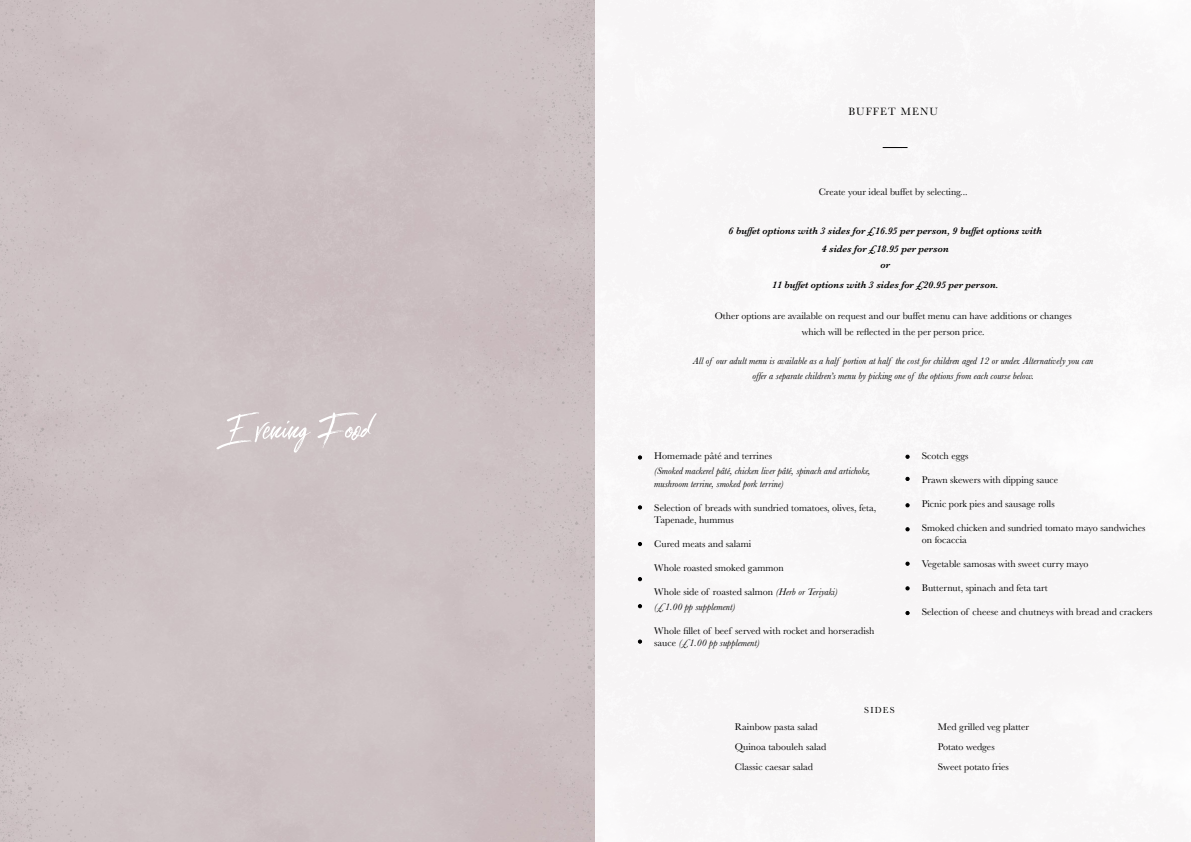
<style>
.page{position:relative;width:1191px;height:842px;background:#fff}
.page>*{position:absolute;margin:0;border:0;box-sizing:border-box;transform-origin:0 0}
.t1{font:50px "Connoisseurs";color:#fff}
.t2{font:11px "Baskerville";letter-spacing:.1em;color:#000}
.t3{font:10px/20px "Baskerville";color:#000}
.t4{font:italic 9.9px/15px "Baskerville";color:#000;text-align:center}
.t5{font:9.9px/16px "Baskerville";color:#000;text-align:center}
.t6{font:italic 600 9.9px/18px "Baskerville";color:#000;text-align:center}
.t7{font:9.1px "Baskerville";letter-spacing:.13em;color:#000}
.s1{font-style:italic;font-size:9.9px}
.s2{font-style:normal;font-size:10px}
</style>
<div class="page">
<img style="left:0;top:0;width:1184px;height:842px">
<svg style="left:882px;top:147px;width:25px;height:1px"></svg>
<svg style="left:638px;top:455px;width:4px;height:5px"></svg>
<svg style="left:638px;top:505px;width:4px;height:4px"></svg>
<svg style="left:638px;top:542px;width:4px;height:4px"></svg>
<svg style="left:638px;top:577px;width:4px;height:4px"></svg>
<svg style="left:638px;top:604px;width:4px;height:4px"></svg>
<svg style="left:638px;top:639px;width:4px;height:5px"></svg>
<svg style="left:905px;top:455px;width:4px;height:4px"></svg>
<svg style="left:905px;top:477px;width:4px;height:4px"></svg>
<svg style="left:905px;top:503px;width:4px;height:4px"></svg>
<svg style="left:905px;top:527px;width:4px;height:4px"></svg>
<svg style="left:905px;top:562px;width:4px;height:4px"></svg>
<svg style="left:905px;top:586px;width:4px;height:4px"></svg>
<svg style="left:905px;top:611px;width:4px;height:4px"></svg>
<h1 class="t1" style="left:224px;top:390px;width:149px">E vening Food</h1>
<p class="t2" style="left:848px;top:105px;width:91px">BUFFET MENU</p>
<p class="t5" style="left:819px;top:184px;width:150px">Create your ideal buffet by selecting...</p>
<p class="t6" style="left:728px;top:222px;width:315px">6 buffet options with 3 sides for £16.95 per person, 9 buffet options with<br>4 sides for £18.95 per person</p>
<p class="t6" style="left:772px;top:255px;width:228px;line-height:20px">or<br>11 buffet options with 3 sides for £20.95 per person.</p>
<p class="t5" style="left:714px;top:308px;width:358px">Other options are available on request and our buffet menu can have additions or changes which will be reflected in the per person price.</p>
<p class="t4" style="left:693px;top:354px;width:402px">All of our adult menu is available as a half portion at half the cost for children aged 12 or under. Alternatively you can offer a separate children’s menu by picking one of the options from each course below.</p>
<p class="t3" style="left:654px;top:446px;width:119px">Homemade pâté and terrines</p>
<p class="t4" style="left:654px;top:464px;width:218px;line-height:13px;text-align:left">(Smoked mackerel pâté, chicken liver pâté, spinach and artichoke, mushroom terrine, smoked pork terrine)</p>
<p class="t3" style="left:654px;top:502px;width:223px;line-height:12px">Selection of breads with sundried tomatoes, olives, feta,<br>Tapenade, hummus</p>
<p class="t3" style="left:654px;top:534px;width:99px">Cured meats and salami</p>
<p class="t3" style="left:654px;top:558px;width:131px">Whole roasted smoked gammon</p>
<p class="t3" style="left:654px;top:582px;width:185px">Whole side of roasted salmon <span class="s1">(Herb or Teriyaki)</span></p>
<p class="t4" style="left:654px;top:599px;width:83px">(£1.00 pp supplement)</p>
<p class="t3" style="left:654px;top:621px;width:222px">Whole fillet of beef served with rocket and horseradish</p>
<p class="t4" style="left:654px;top:635px;width:107px"><span class="s2">sauce</span> (£1.00 pp supplement)</p>
<p class="t7" style="left:864px;top:704px;width:32px">SIDES</p>
<p class="t3" style="left:922px;top:446px;width:48px">Scotch eggs</p>
<p class="t3" style="left:922px;top:470px;width:138px">Prawn skewers with dipping sauce</p>
<p class="t3" style="left:922px;top:494px;width:134px">Picnic pork pies and sausage rolls</p>
<p class="t3" style="left:922px;top:522px;width:225px;line-height:12px">Smoked chicken and sundried tomato mayo sandwiches on focaccia</p>
<p class="t3" style="left:922px;top:554px;width:168px">Vegetable samosas with sweet curry mayo</p>
<p class="t3" style="left:922px;top:578px;width:127px">Butternut, spinach and feta tart</p>
<p class="t3" style="left:922px;top:602px;width:232px">Selection of cheese and chutneys with bread and crackers</p>
<p class="t3" style="left:735px;top:717px;width:93px">Rainbow pasta salad<br>Quinoa tabouleh salad<br>Classic caesar salad</p>
<p class="t3" style="left:938px;top:717px;width:93px">Med grilled veg platter<br>Potato wedges<br>Sweet potato fries</p>
</div>
